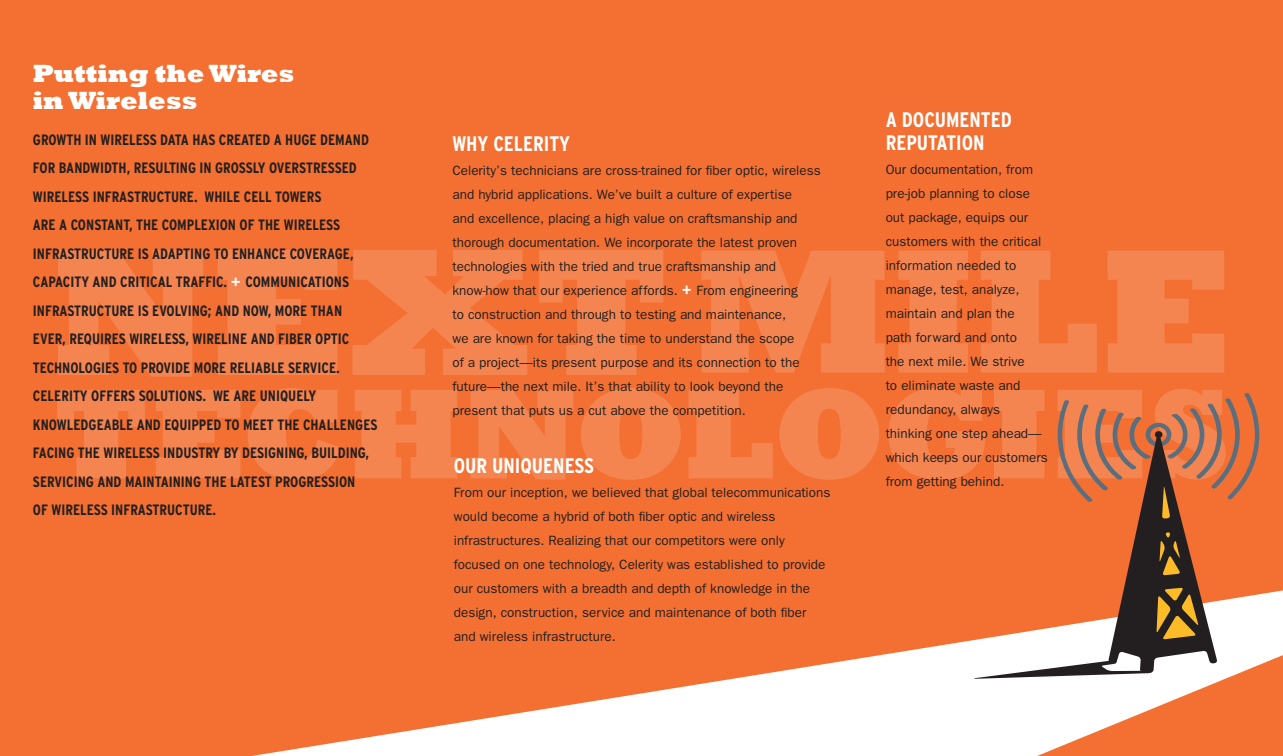
<style>
.page{position:relative;width:1283px;height:756px;background:#fff}
.page>*{position:absolute;margin:0;border:0;box-sizing:border-box;transform-origin:0 0}
.t1{font:800 25.5px/27px "Rockwell";color:#fff}
.t2{font:700 condensed 21px/22.5px "Interstate";color:#fff}
.t3{font:700 condensed 15px/28.5px "Interstate";color:#231f20}
.t4{font:13.5px/24px "Franklin Gothic";color:#231f20}
.s1{font-family:"Rockwell";font-weight:800;font-stretch:normal;color:#fff}
.s2{font-family:"Rockwell";font-weight:800;font-size:15px;color:#fff}
</style>
<div class="page">
<div style="left:0;top:0;width:1282px;height:756px;background:#f37032"></div>
<svg style="left:57px;top:390px;width:88px;height:88px"></svg>
<svg style="left:156px;top:390px;width:84px;height:88px"></svg>
<svg style="left:248px;top:388px;width:92px;height:92px"></svg>
<svg style="left:355px;top:390px;width:102px;height:88px"></svg>
<svg style="left:470px;top:390px;width:103px;height:90px"></svg>
<svg style="left:581px;top:388px;width:99px;height:92px"></svg>
<svg style="left:688px;top:390px;width:85px;height:88px"></svg>
<svg style="left:779px;top:388px;width:100px;height:92px"></svg>
<svg style="left:701px;top:251px;width:183px;height:121px"></svg>
<svg style="left:898px;top:251px;width:70px;height:121px"></svg>
<svg style="left:981px;top:251px;width:115px;height:121px"></svg>
<svg style="left:1108px;top:251px;width:116px;height:121px"></svg>
<svg style="left:58px;top:250px;width:145px;height:127px"></svg>
<svg style="left:218px;top:250px;width:119px;height:125px"></svg>
<svg style="left:352px;top:250px;width:175px;height:125px"></svg>
<svg style="left:539px;top:250px;width:124px;height:125px"></svg>
<svg style="left:252px;top:590px;width:1030px;height:166px"></svg>
<svg style="left:888px;top:388px;width:371px;height:291px"></svg>
<p class="t1" style="left:33px;top:60px;width:263px">Putting the Wires in Wireless</p>
<p class="t3" style="left:33px;top:125px;width:346px">GROWTH IN WIRELESS DATA HAS CREATED A HUGE DEMAND FOR BANDWIDTH, RESULTING IN GROSSLY OVERSTRESSED WIRELESS INFRASTRUCTURE. WHILE CELL TOWERS<br>ARE A CONSTANT, THE COMPLEXION OF THE WIRELESS INFRASTRUCTURE IS ADAPTING TO ENHANCE COVERAGE, CAPACITY AND CRITICAL TRAFFIC. <span class="s1">+</span> COMMUNICATIONS INFRASTRUCTURE IS EVOLVING; AND NOW, MORE THAN EVER, REQUIRES WIRELESS, WIRELINE AND FIBER OPTIC TECHNOLOGIES TO PROVIDE MORE RELIABLE SERVICE.<br>CELERITY OFFERS SOLUTIONS. WE ARE UNIQUELY KNOWLEDGEABLE AND EQUIPPED TO MEET THE CHALLENGES FACING THE WIRELESS INDUSTRY BY DESIGNING, BUILDING, SERVICING AND MAINTAINING THE LATEST PROGRESSION<br>OF WIRELESS INFRASTRUCTURE.</p>
<p class="t2" style="left:452px;top:133px;width:119px">WHY CELERITY</p>
<p class="t4" style="left:452px;top:159px;width:370px">Celerity’s technicians are cross-trained for fiber optic, wireless and hybrid applications. We’ve built a culture of expertise<br>and excellence, placing a high value on craftsmanship and thorough documentation. We incorporate the latest proven technologies with the tried and true craftsmanship and know-how that our experience affords. <span class="s2">+</span> From engineering<br>to construction and through to testing and maintenance,<br>we are known for taking the time to understand the scope<br>of a project—its present purpose and its connection to the future—the next mile. It’s that ability to look beyond the present that puts us a cut above the competition.</p>
<p class="t2" style="left:454px;top:454px;width:142px">OUR UNIQUENESS</p>
<p class="t4" style="left:454px;top:481px;width:378px">From our inception, we believed that global telecommunications would become a hybrid of both fiber optic and wireless infrastructures. Realizing that our competitors were only focused on one technology, Celerity was established to provide our customers with a breadth and depth of knowledge in the design, construction, service and maintenance of both fiber and wireless infrastructure.</p>
<p class="t2" style="left:885px;top:108px;width:128px">A DOCUMENTED<br>REPUTATION</p>
<p class="t4" style="left:885px;top:157px;width:163px">Our documentation, from pre-job planning to close out package, equips our customers with the critical information needed to manage, test, analyze, maintain and plan the<br>path forward and onto<br>the next mile. We strive<br>to eliminate waste and redundancy, always thinking one step ahead— which keeps our customers from getting behind.</p>
</div>
